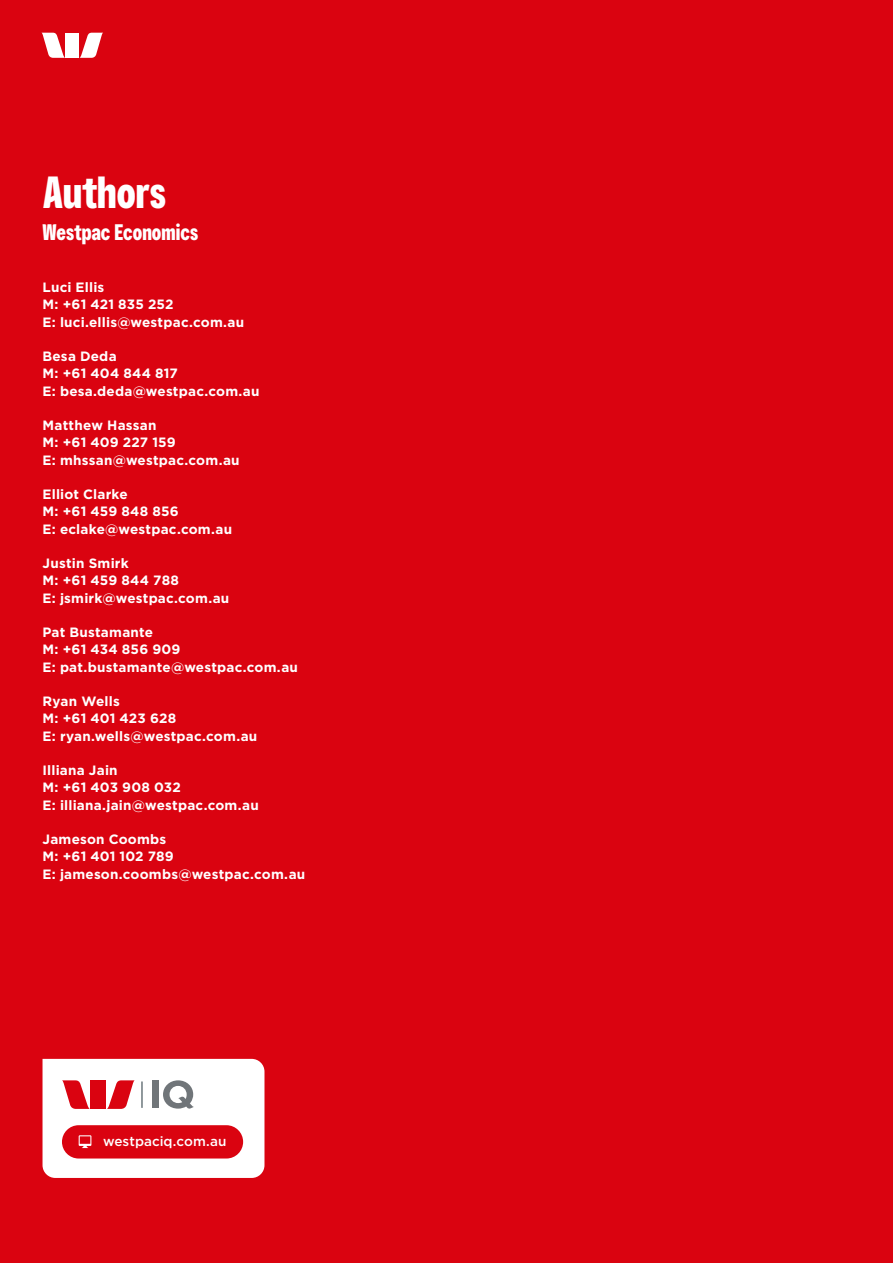
<style>
.page{position:relative;width:893px;height:1263px;background:#da0310}
.page>*{position:absolute;margin:0;border:0;box-sizing:border-box;transform-origin:0 0}
.H3_Page_Headline{font:700 45px "Westpac";letter-spacing:-.005em;color:#fff}
.H5_Crosshead{font:700 22.5px "Westpac";color:#fff}
.P1_Body_copy{font:700 13.5px/17.2px "Gotham";letter-spacing:.015em;color:#fff}
.H7_CTA{font:500 13.5px "Gotham";color:#fff}
</style>
<div class="page">
<svg style="left:42px;top:33px;width:23px;height:25px"></svg>
<svg style="left:80px;top:33px;width:23px;height:25px"></svg>
<div style="left:66px;top:33px;width:13px;height:25px;background:#fff"></div>
<svg style="left:43px;top:1059px;width:221px;height:119px"></svg>
<p class="H3_Page_Headline" style="left:43px;top:166px;width:125px">Authors</p>
<p class="H5_Crosshead" style="left:43px;top:219px;width:157px">Westpac Economics</p>
<p class="P1_Body_copy" style="left:43px;top:279px;width:203px">Luci Ellis<br>M: +61 421 835 252<br>E: luci.ellis@westpac.com.au</p>
<p class="P1_Body_copy" style="left:43px;top:348px;width:219px">Besa Deda<br>M: +61 404 844 817<br>E: besa.deda@westpac.com.au</p>
<p class="P1_Body_copy" style="left:43px;top:417px;width:199px">Matthew Hassan<br>M: +61 409 227 159<br>E: mhssan@westpac.com.au</p>
<p class="P1_Body_copy" style="left:43px;top:486px;width:191px">Elliot Clarke<br>M: +61 459 848 856<br>E: eclake@westpac.com.au</p>
<p class="P1_Body_copy" style="left:43px;top:555px;width:88px">Justin Smirk</p>
<p class="P1_Body_copy" style="left:43px;top:572px;width:188px">M: +61 459 844 788<br>E: jsmirk@westpac.com.au</p>
<p class="P1_Body_copy" style="left:43px;top:624px;width:257px">Pat Bustamante<br>M: +61 434 856 909<br>E: pat.bustamante@westpac.com.au</p>
<p class="P1_Body_copy" style="left:43px;top:693px;width:79px">Ryan Wells</p>
<p class="P1_Body_copy" style="left:43px;top:710px;width:216px">M: +61 401 423 628<br>E: ryan.wells@westpac.com.au</p>
<p class="P1_Body_copy" style="left:43px;top:762px;width:77px">Illiana Jain</p>
<p class="P1_Body_copy" style="left:43px;top:779px;width:218px">M: +61 403 908 032<br>E: illiana.jain@westpac.com.au</p>
<p class="P1_Body_copy" style="left:43px;top:831px;width:264px">Jameson Coombs<br>M: +61 401 102 789<br>E: jameson.coombs@westpac.com.au</p>
<p class="H7_CTA" style="left:103px;top:1132px;width:125px">westpaciq.com.au</p>
</div>
